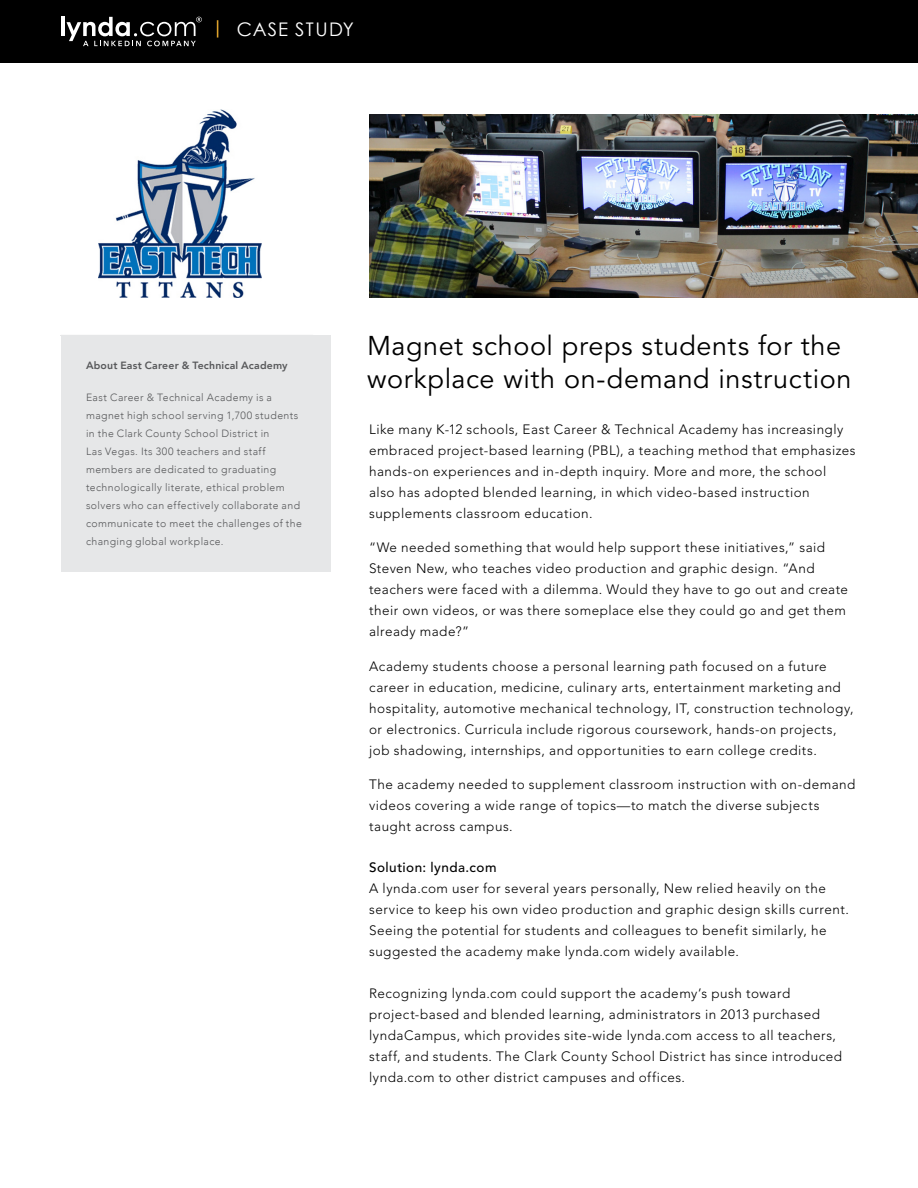
<style>
.page{position:relative;width:918px;height:1188px;background:#fff}
.page>*{position:absolute;margin:0;border:0;box-sizing:border-box;transform-origin:0 0}
.t1{font:27px/33px "Avenir LT Std";letter-spacing:.02em;color:#000}
.t2{font:18.75px "Century Gothic";letter-spacing:.06em;color:#fff}
.t3{font:300 13.5px/21px "Avenir LT Std";letter-spacing:.035em;color:#000}
.t4{font:500 13.5px "Avenir LT Std";letter-spacing:.035em;color:#000}
.t5{font:300 10.5px/18px "Avenir";letter-spacing:.04em;color:#58595b}
.t6{font:800 10.5px "Avenir";letter-spacing:.015em;color:#58595b}
.s1{color:#fdb933}
</style>
<div class="page">
<div style="left:0;top:0;width:918px;height:63px;background:#000"></div>
<hr style="left:61px;top:17px;width:4px;height:19px;background:#fff">
<svg style="left:67px;top:17px;width:135px;height:29px"></svg>
<img style="left:369px;top:115px;width:549px;height:182px">
<img style="left:99px;top:110px;width:163px;height:187px">
<div style="left:61px;top:335px;width:269px;height:236px;background:#e6e7e8"></div>
<h2 class="t2" style="left:211px;top:18px;width:144px"><span class="s1">|</span> CASE STUDY</h2>
<p class="t6" style="left:86px;top:356px;width:203px">About East Career &amp; Technical Academy</p>
<p class="t5" style="left:86px;top:388px;width:217px">East Career &amp; Technical Academy is a magnet high school serving 1,700 students in the Clark County School District in<br>Las Vegas. Its 300 teachers and staff members are dedicated to graduating technologically literate, ethical problem solvers who can effectively collaborate and communicate to meet the challenges of the changing global workplace.</p>
<h1 class="t1" style="left:367px;top:330px;width:486px">Magnet school preps students for the workplace with on-demand instruction</h1>
<p class="t3" style="left:369px;top:418px;width:488px">Like many K-12 schools, East Career &amp; Technical Academy has increasingly embraced project-based learning (PBL), a teaching method that emphasizes hands-on experiences and in-depth inquiry. More and more, the school<br>also has adopted blended learning, in which video-based instruction supplements classroom education.</p>
<p class="t3" style="left:369px;top:537px;width:480px">“We needed something that would help support these initiatives,” said Steven New, who teaches video production and graphic design. “And teachers were faced with a dilemma. Would they have to go out and create their own videos, or was there someplace else they could go and get them already made?”</p>
<p class="t3" style="left:369px;top:656px;width:486px">Academy students choose a personal learning path focused on a future career in education, medicine, culinary arts, entertainment marketing and hospitality, automotive mechanical technology, IT, construction technology, or electronics. Curricula include rigorous coursework, hands-on projects, job shadowing, internships, and opportunities to earn college credits.</p>
<p class="t3" style="left:369px;top:774px;width:488px">The academy needed to supplement classroom instruction with on-demand videos covering a wide range of topics—to match the diverse subjects taught across campus.</p>
<p class="t4" style="left:369px;top:860px;width:129px">Solution: lynda.com</p>
<p class="t3" style="left:369px;top:878px;width:481px">A lynda.com user for several years personally, New relied heavily on the service to keep his own video production and graphic design skills current.<br>Seeing the potential for students and colleagues to benefit similarly, he suggested the academy make lynda.com widely available.</p>
<p class="t3" style="left:369px;top:983px;width:474px">Recognizing lynda.com could support the academy’s push toward project-based and blended learning, administrators in 2013 purchased lyndaCampus, which provides site-wide lynda.com access to all teachers, staff, and students. The Clark County School District has since introduced lynda.com to other district campuses and offices.</p>
</div>
